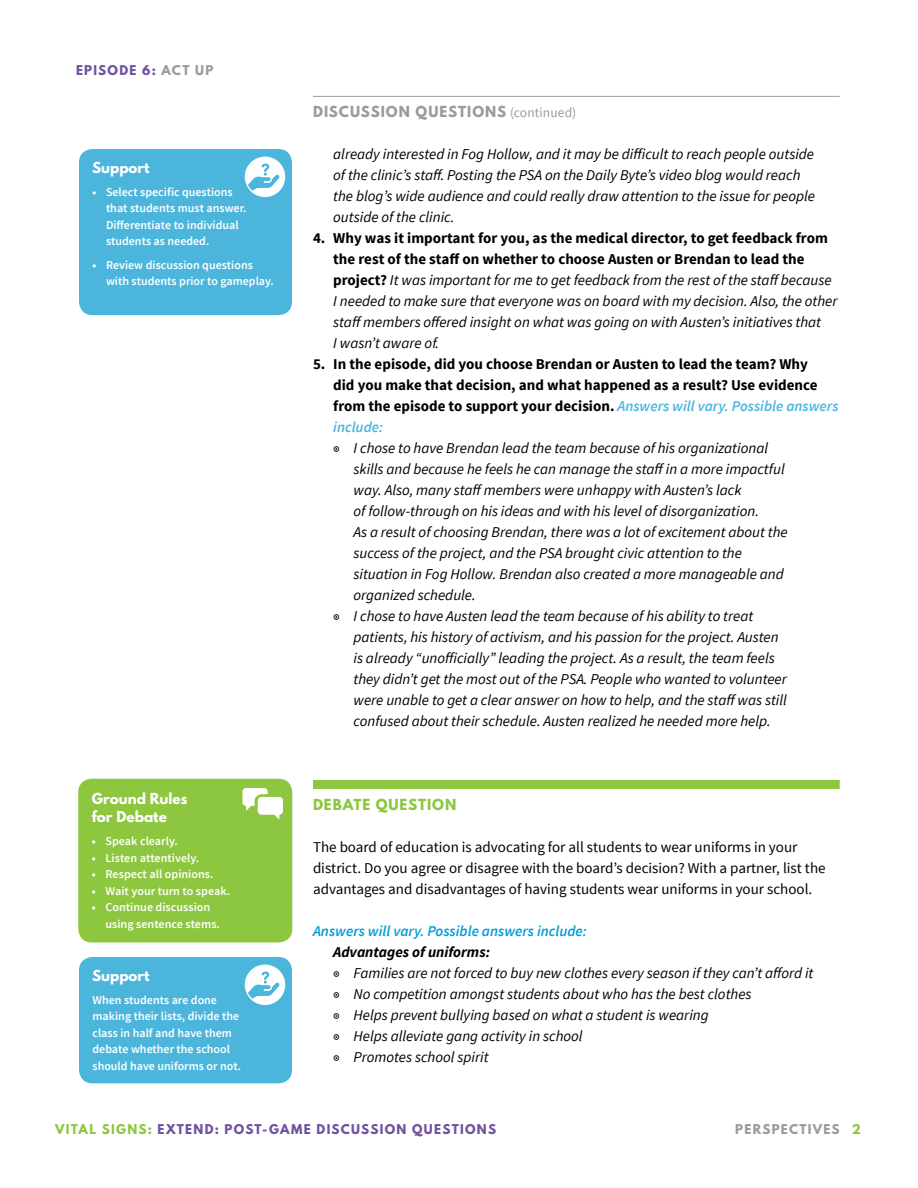
<style>
.page{position:relative;width:918px;height:1188px;background:#fff}
.page>*{position:absolute;margin:0;border:0;box-sizing:border-box;transform-origin:0 0}
.t1{font:italic 15px/21px "Source Sans Pro";color:#000}
.t2{font:15px/21px "Source Sans Pro";color:#000}
.t3{font:700 15px "Source Sans Pro";color:#000}
.t4{font:italic 600 15px "Source Sans Pro";color:#009cd7}
.t5{font:italic 600 15px "Source Sans Pro";color:#4bb5dc}
.t6{font:700 13.5px/18px "League Spartan";color:#fff}
.t7{font:700 13.5px "League Spartan";letter-spacing:.07em;color:#9c9b9b}
.t8{font:700 13.5px "League Spartan";letter-spacing:.065em;color:#8dc63f}
.t9{font:600 12px/16.5px "Source Sans Pro";color:#fff}
.t10{font:700 12px "League Spartan";letter-spacing:.105em;color:#7251a1}
.t11{font:700 12px "League Spartan";letter-spacing:.1em;color:#9c9b9b}
.s1{color:#9c9b9b}
.s2{font-family:"Source Sans Pro";font-weight:400}
.s3{font-weight:700;font-style:normal}
.s4{font-weight:600;font-style:italic;color:#4bb5dc}
.s5{font-style:normal}
.s6{font-weight:700}
.s7{color:#8dc63f}
</style>
<div class="page">
<div style="left:313px;top:780px;width:527px;height:9px;background:#8dc63f"></div>
<div style="left:78px;top:779px;width:214px;height:164px;background:#8dc63f;border-radius:14px"></div>
<svg style="left:242px;top:788px;width:41px;height:32px"></svg>
<div style="left:79px;top:957px;width:213px;height:126px;background:#4bb5dc;border-radius:14px"></div>
<svg style="left:245px;top:965px;width:40px;height:40px"></svg>
<hr style="left:313px;top:96px;width:527px;height:1px;background:#9c9b9b">
<div style="left:79px;top:149px;width:213px;height:166px;background:#4bb5dc;border-radius:14px"></div>
<svg style="left:245px;top:157px;width:40px;height:40px"></svg>
<p class="t10" style="left:76px;top:61px;width:139px">EPISODE 6: <span class="s1">ACT UP</span></p>
<p class="t6" style="left:92px;top:158px;width:59px">Support</p>
<p class="t9" style="left:106px;top:184px;width:142px;text-indent:-14px">• Select specific questions that students must answer.<br>Differentiate to individual students as needed.</p>
<p class="t9" style="left:106px;top:257px;width:169px;text-indent:-14px">• Review discussion questions with students prior to gameplay.</p>
<p class="t6" style="left:92px;top:789px;width:97px">Ground Rules for Debate</p>
<p class="t9" style="left:92px;top:833px;width:88px">• Speak clearly.</p>
<p class="t9" style="left:92px;top:850px;width:109px">• Listen attentively.</p>
<p class="t9" style="left:92px;top:866px;width:123px">• Respect all opinions.</p>
<p class="t9" style="left:92px;top:883px;width:140px">• Wait your turn to speak.</p>
<p class="t9" style="left:106px;top:899px;width:116px;text-indent:-14px">• Continue discussion using sentence stems.</p>
<p class="t6" style="left:92px;top:966px;width:59px">Support</p>
<p class="t9" style="left:93px;top:992px;width:150px">When students are done making their lists, divide the class in half and have them debate whether the school should have uniforms or not.</p>
<p class="t7" style="left:313px;top:101px;width:265px">DISCUSSION QUESTIONS <span class="s2">(continued)</span></p>
<p class="t1" style="left:333px;top:144px;width:483px">already interested in Fog Hollow, and it may be difficult to reach people outside of the clinic’s staff. Posting the PSA on the Daily Byte’s video blog would reach the blog’s wide audience and could really draw attention to the issue for people outside of the clinic.</p>
<p class="t1" style="left:333px;top:228px;width:506px;text-indent:-20px"><span class="s3">4. Why was it important for you, as the medical director, to get feedback from the rest of the staff on whether to choose Austen or Brendan to lead the project?</span> It was important for me to get feedback from the rest of the staff because I needed to make sure that everyone was on board with my decision. Also, the other staff members offered insight on what was going on with Austen’s initiatives that<br>I wasn’t aware of.</p>
<p class="t3" style="left:313px;top:354px;width:497px">5. In the episode, did you choose Brendan or Austen to lead the team? Why</p>
<p class="t3" style="left:333px;top:375px;width:486px">did you make that decision, and what happened as a result? Use evidence</p>
<p class="t3" style="left:333px;top:396px;width:507px">from the episode to support your decision. <span class="s4">Answers will vary. Possible answers</span></p>
<p class="t5" style="left:333px;top:418px;width:51px">include:</p>
<p class="t1" style="left:333px;top:438px;width:436px"><span class="s5">◉</span> I chose to have Brendan lead the team because of his organizational</p>
<p class="t1" style="left:354px;top:459px;width:433px">skills and because he feels he can manage the staff in a more impactful</p>
<p class="t1" style="left:354px;top:480px;width:390px">way. Also, many staff members were unhappy with Austen’s lack</p>
<p class="t1" style="left:354px;top:501px;width:407px">of follow-through on his ideas and with his level of disorganization.</p>
<p class="t1" style="left:354px;top:522px;width:436px">As a result of choosing Brendan, there was a lot of excitement about the</p>
<p class="t1" style="left:354px;top:543px;width:390px">success of the project, and the PSA brought civic attention to the</p>
<p class="t1" style="left:354px;top:564px;width:432px">situation in Fog Hollow. Brendan also created a more manageable and</p>
<p class="t1" style="left:354px;top:585px;width:124px">organized schedule.</p>
<p class="t1" style="left:333px;top:606px;width:422px"><span class="s5">◉</span> I chose to have Austen lead the team because of his ability to treat</p>
<p class="t1" style="left:354px;top:627px;width:427px">patients, his history of activism, and his passion for the project. Austen</p>
<p class="t1" style="left:354px;top:648px;width:423px">is already “unofficially” leading the project. As a result, the team feels</p>
<p class="t1" style="left:354px;top:669px;width:435px">they didn’t get the most out of the PSA. People who wanted to volunteer</p>
<p class="t1" style="left:354px;top:690px;width:435px">were unable to get a clear answer on how to help, and the staff was still</p>
<p class="t1" style="left:354px;top:711px;width:419px">confused about their schedule. Austen realized he needed more help.</p>
<p class="t8" style="left:313px;top:794px;width:145px">DEBATE QUESTION</p>
<p class="t2" style="left:313px;top:837px;width:514px">The board of education is advocating for all students to wear uniforms in your district. Do you agree or disagree with the board’s decision? With a partner, list the advantages and disadvantages of having students wear uniforms in your school.</p>
<p class="t4" style="left:313px;top:922px;width:275px">Answers will vary. Possible answers include:</p>
<p class="t1" style="left:333px;top:942px;width:482px"><span class="s6">Advantages of uniforms:<br></span><span class="s5">◉</span> Families are not forced to buy new clothes every season if they can’t afford it <span class="s5">◉</span> No competition amongst students about who has the best clothes<br><span class="s5">◉</span> Helps prevent bullying based on what a student is wearing<br><span class="s5">◉</span> Helps alleviate gang activity in school<br><span class="s5">◉</span> Promotes school spirit</p>
<p class="t10" style="left:55px;top:1120px;width:442px"><span class="s7">VITAL SIGNS:</span> EXTEND: POST-GAME DISCUSSION QUESTIONS</p>
<p class="t11" style="left:735px;top:1120px;width:127px">PERSPECTIVES <span class="s7">2</span></p>
</div>
